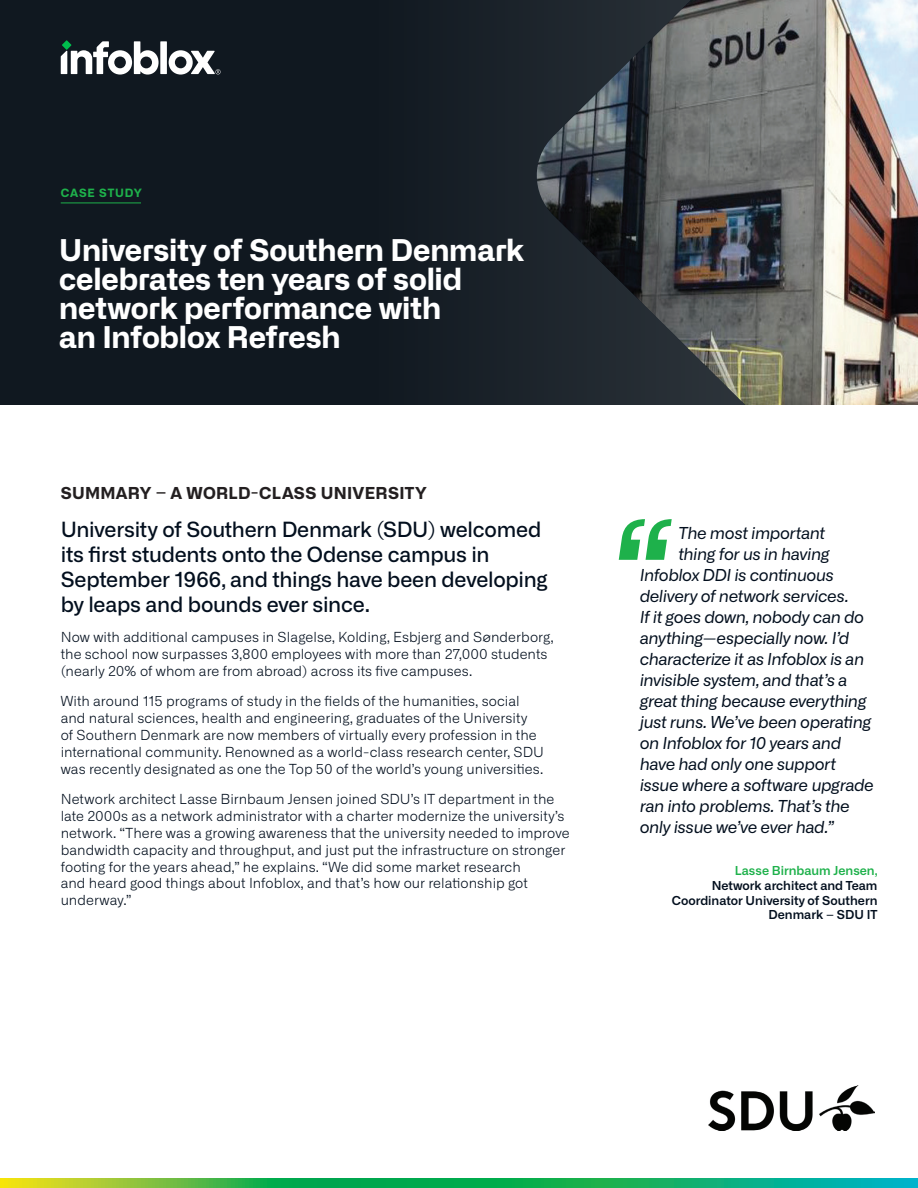
<style>
.page{position:relative;width:918px;height:1188px;background:#fff}
.page>*{position:absolute;margin:0;border:0;box-sizing:border-box;transform-origin:0 0}
.Title{font:700 30px/28.8px "Alliance No.2";letter-spacing:-.005em;color:#fff}
.Intro_sub_title{font:500 21px/24.8px "Alliance No.1";letter-spacing:-.015em;color:#030f1e}
.quote{font:italic 16.5px "Alliance No.1";letter-spacing:-.025em;color:#030f1e}
.Intor_Title{font:700 16.5px "Alliance No.2";letter-spacing:.015em;color:#231f20}
.Intro_body_text{font:300 13.8px/16.8px "Alliance No.1";letter-spacing:.005em;color:#030f1e}
.Quote_-_Name{font:600 12.3px/14.9px "Alliance No.1";color:#030f1e;text-align:right}
.t1{font:700 11.55px "Alliance No.2";letter-spacing:.065em;color:#1eb14b}
.s1{color:#1eb14b}
</style>
<div class="page">
<div style="left:0;top:0;width:918px;height:405px;background:#101820"></div>
<img style="left:535px;top:0;width:383px;height:405px">
<div style="left:160px;top:41px;width:7px;height:33px;background:#fff"></div>
<svg style="left:169px;top:50px;width:52px;height:24px"></svg>
<svg style="left:61px;top:41px;width:98px;height:33px"></svg>
<hr style="left:61px;top:203px;width:80px;height:1px;background:#1eb14b">
<svg style="left:0;top:1179px;width:918px;height:9px;background:#2eb45c"></svg>
<svg style="left:619px;top:519px;width:53px;height:41px"></svg>
<img style="left:709px;top:1086px;width:165px;height:45px">
<p class="t1" style="left:61px;top:185px;width:83px">CASE STUDY</p>
<p class="Title" style="left:59px;top:236px;width:467px">University of Southern Denmark celebrates ten years of solid network performance with<br>an Infoblox Refresh</p>
<p class="Intor_Title" style="left:61px;top:482px;width:368px">SUMMARY – A WORLD-CLASS UNIVERSITY</p>
<p class="Intro_sub_title" style="left:61px;top:517px;width:489px">University of Southern Denmark (SDU) welcomed its first students onto the Odense campus in September 1966, and things have been developing by leaps and bounds ever since.</p>
<p class="Intro_body_text" style="left:61px;top:629px;width:494px">Now with additional campuses in Slagelse, Kolding, Esbjerg and Sønderborg, the school now surpasses 3,800 employees with more than 27,000 students (nearly 20% of whom are from abroad) across its five campuses.</p>
<p class="Intro_body_text" style="left:61px;top:693px;width:485px">With around 115 programs of study in the fields of the humanities, social and natural sciences, health and engineering, graduates of the University<br>of Southern Denmark are now members of virtually every profession in the international community. Renowned as a world-class research center, SDU was recently designated as one the Top 50 of the world’s young universities.</p>
<p class="Intro_body_text" style="left:61px;top:791px;width:510px">Network architect Lasse Birnbaum Jensen joined SDU’s IT department in the late 2000s as a network administrator with a charter modernize the university’s network. “There was a growing awareness that the university needed to improve bandwidth capacity and throughput, and just put the infrastructure on stronger footing for the years ahead,” he explains. “We did some market research<br>and heard good things about Infoblox, and that’s how our relationship got underway.”</p>
<p class="quote" style="left:678px;top:523px;width:148px">The most important</p>
<p class="quote" style="left:678px;top:544px;width:153px">thing for us in having</p>
<p class="quote" style="left:640px;top:565px;width:195px">Infoblox DDI is continuous</p>
<p class="quote" style="left:640px;top:586px;width:211px">delivery of network services.</p>
<p class="quote" style="left:640px;top:607px;width:226px">If it goes down, nobody can do</p>
<p class="quote" style="left:640px;top:628px;width:211px">anything—especially now. I’d</p>
<p class="quote" style="left:640px;top:649px;width:226px">characterize it as Infoblox is an</p>
<p class="quote" style="left:640px;top:670px;width:209px">invisible system, and that’s a</p>
<p class="quote" style="left:640px;top:691px;width:228px">great thing because everything</p>
<p class="quote" style="left:640px;top:712px;width:233px">just runs. We’ve been operating</p>
<p class="quote" style="left:640px;top:733px;width:203px">on Infoblox for 10 years and</p>
<p class="quote" style="left:640px;top:754px;width:198px">have had only one support</p>
<p class="quote" style="left:640px;top:775px;width:236px">issue where a software upgrade</p>
<p class="quote" style="left:640px;top:796px;width:212px">ran into problems. That’s the</p>
<p class="quote" style="left:640px;top:817px;width:196px">only issue we’ve ever had.”</p>
<p class="Quote_-_Name" style="left:672px;top:863px;width:207px"><span class="s1">Lasse Birnbaum Jensen,<br></span>Network architect and Team<br>Coordinator University of Southern<br>Denmark – SDU IT</p>
</div>
